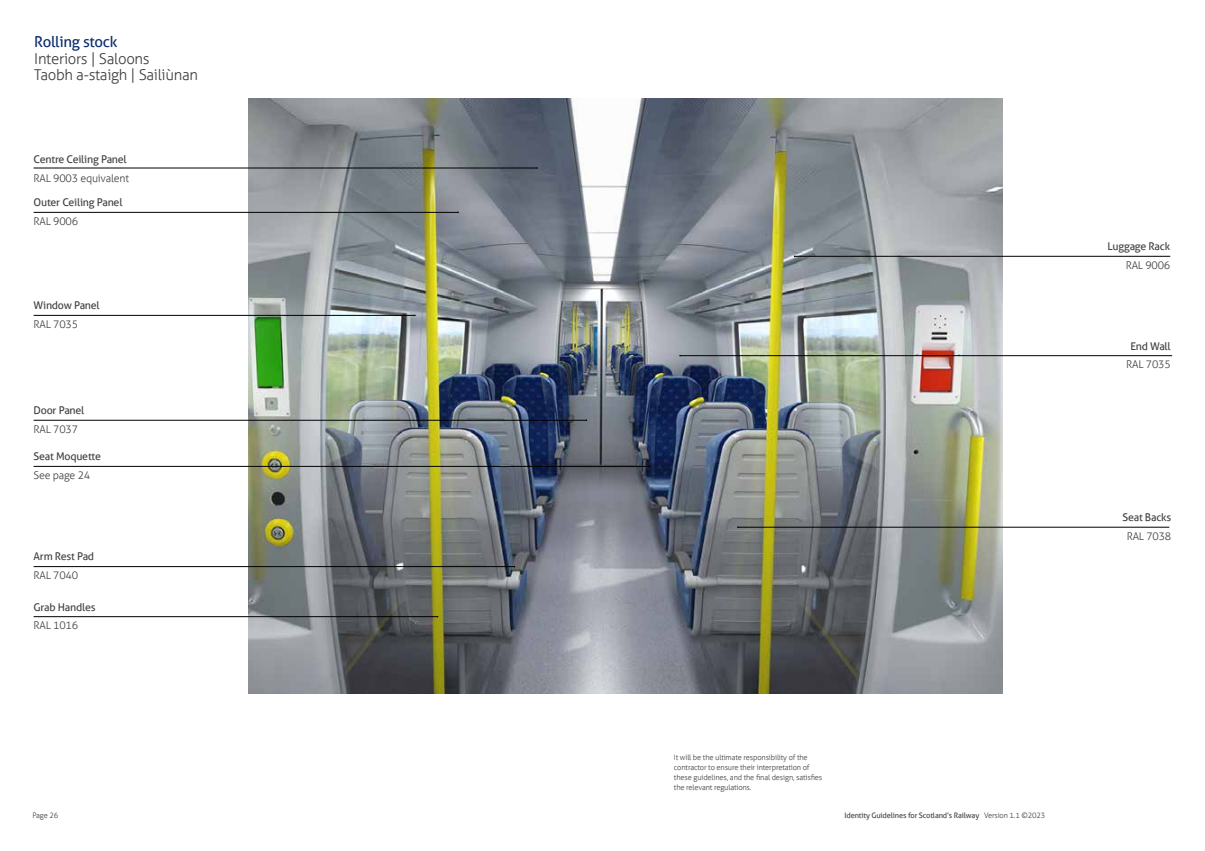
<style>
.page{position:relative;width:1205px;height:851px;background:#fff}
.page>*{position:absolute;margin:0;border:0;box-sizing:border-box;transform-origin:0 0}
.t1{font:300 15px/16.9px "Scot Rail Aller";letter-spacing:-.02em;color:#414042}
.t2{font:15px "Scot Rail Aller";letter-spacing:-.02em;color:#0e2d6d}
.t3{font:10.62px "Scot Rail Aller";letter-spacing:-.02em;color:#414042}
.t4{font:300 10.62px "Scot Rail Aller";letter-spacing:-.02em;color:#414042}
.t5{font:300 7.5px/10px "Scot Rail Aller";letter-spacing:-.02em;color:#414042}
.t6{font:7.5px "Scot Rail Aller";letter-spacing:-.02em;color:#414042}
.s1{font-weight:300}
</style>
<div class="page">
<img style="left:248px;top:98px;width:754px;height:595px">
<hr style="left:34px;top:168px;width:503px;height:1px;background:#000">
<hr style="left:794px;top:256px;width:376px;height:1px;background:#000">
<hr style="left:34px;top:315px;width:381px;height:1px;background:#000">
<hr style="left:680px;top:355px;width:492px;height:1px;background:#000">
<hr style="left:34px;top:616px;width:404px;height:1px;background:#000">
<hr style="left:34px;top:420px;width:552px;height:1px;background:#000">
<hr style="left:34px;top:466px;width:615px;height:1px;background:#000">
<hr style="left:34px;top:566px;width:480px;height:1px;background:#000">
<hr style="left:34px;top:212px;width:424px;height:1px;background:#000">
<hr style="left:738px;top:527px;width:431px;height:1px;background:#000">
<h1 class="t2" style="left:34px;top:32px;width:85px">Rolling stock</h1>
<h1 class="t1" style="left:34px;top:50px;width:165px">Interiors | Saloons<br>Taobh a-staigh | Sailiùnan</h1>
<h2 class="t3" style="left:34px;top:152px;width:95px">Centre Ceiling Panel</h2>
<h2 class="t4" style="left:34px;top:171px;width:97px">RAL 9003 equivalent</h2>
<h2 class="t3" style="left:34px;top:196px;width:90px">Outer Ceiling Panel</h2>
<h2 class="t4" style="left:34px;top:214px;width:46px">RAL 9006</h2>
<h2 class="t3" style="left:34px;top:299px;width:68px">Window Panel</h2>
<h2 class="t4" style="left:34px;top:317px;width:46px">RAL 7035</h2>
<h2 class="t3" style="left:34px;top:403px;width:52px">Door Panel</h2>
<h2 class="t4" style="left:34px;top:422px;width:46px">RAL 7037</h2>
<h2 class="t3" style="left:34px;top:449px;width:69px">Seat Moquette</h2>
<h2 class="t4" style="left:34px;top:468px;width:58px">See page 24</h2>
<h2 class="t3" style="left:34px;top:550px;width:62px">Arm Rest Pad</h2>
<h2 class="t4" style="left:34px;top:568px;width:46px">RAL 7040</h2>
<h2 class="t3" style="left:34px;top:600px;width:64px">Grab Handles</h2>
<h2 class="t4" style="left:34px;top:618px;width:46px">RAL 1016</h2>
<p class="t5" style="left:32px;top:810px;width:27px">Page 26</p>
<h2 class="t3" style="left:1107px;top:240px;width:64px">Luggage Rack</h2>
<h2 class="t4" style="left:1125px;top:258px;width:46px">RAL 9006</h2>
<h2 class="t3" style="left:1130px;top:339px;width:42px">End Wall</h2>
<h2 class="t4" style="left:1126px;top:357px;width:46px">RAL 7035</h2>
<h2 class="t3" style="left:1122px;top:510px;width:50px">Seat Backs</h2>
<h2 class="t4" style="left:1126px;top:529px;width:46px">RAL 7038</h2>
<p class="t5" style="left:674px;top:751px;width:150px">It will be the ultimate responsibility of the contractor to ensure their interpretation of these guidelines, and the final design, satisfies the relevant regulations.</p>
<p class="t6" style="left:844px;top:810px;width:202px">Identity Guidelines for Scotland’s Railway <span class="s1">Version 1.1 ©2023</span></p>
</div>
